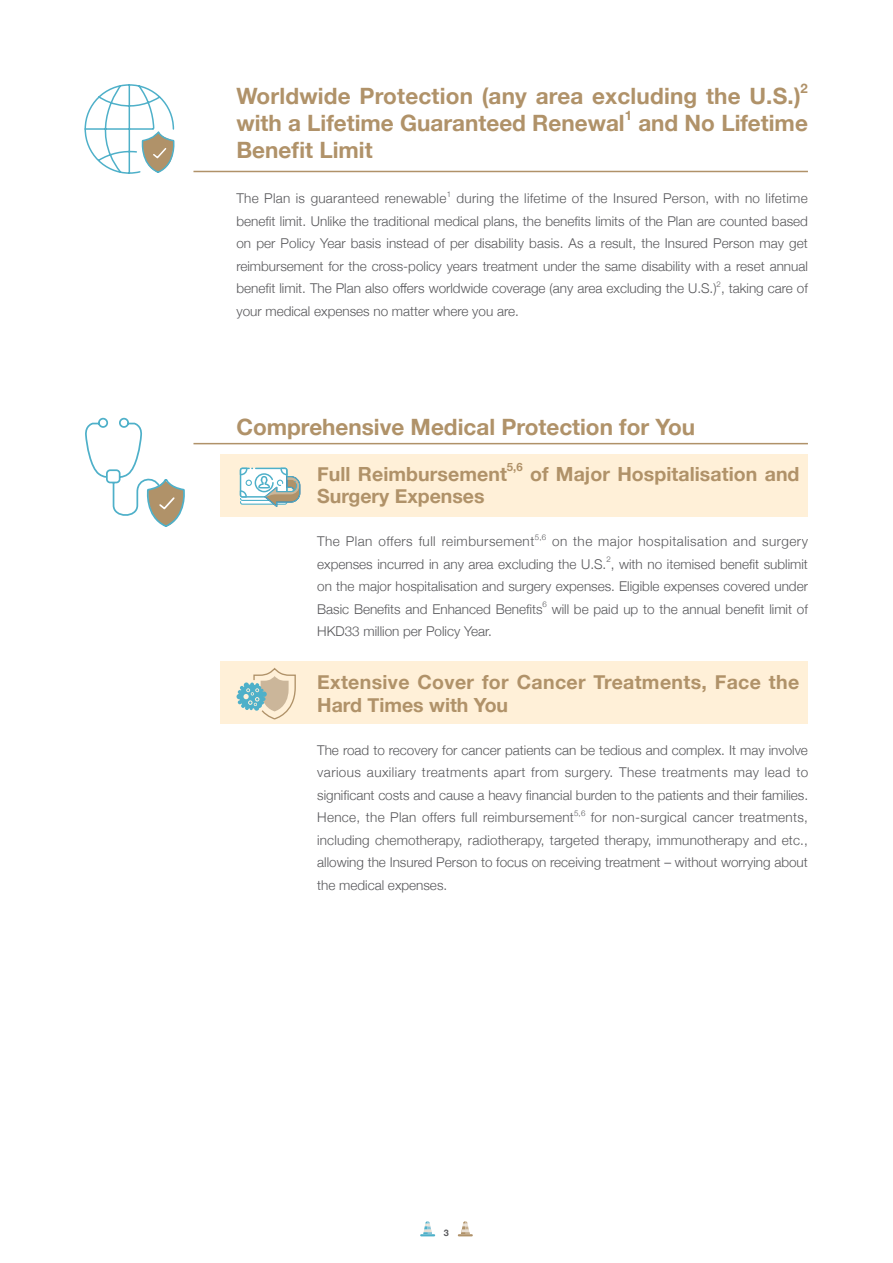
<style>
.page{position:relative;width:893px;height:1263px;background:#fff}
.page>*{position:absolute;margin:0;border:0;box-sizing:border-box;transform-origin:0 0}
.t1{font:700 22.5px "Helvetica Neue";color:#b09269}
.t2{font:700 19.5px/22.5px "Helvetica Neue";letter-spacing:.005em;color:#b09269}
.t3{font:300 13.5px/22.5px "Helvetica Neue";color:#58585b;text-align:justify}
.t4{font:300 13.5px "Helvetica Neue";letter-spacing:.035em;color:#58585b}
.t5{font:300 13.5px "Helvetica Neue";letter-spacing:.02em;color:#58585b}
.t6{font:700 13.05px "Helvetica Neue";color:#b09269}
.t7{font:700 11.4px "Helvetica Neue";color:#b09269}
.t8{font:700 9px "Helvetica Neue";color:#58585b}
.t9{font:300 7.8px "Helvetica Neue";color:#58585b}
</style>
<div class="page">
<svg style="left:420px;top:1221px;width:15px;height:15px"></svg>
<svg style="left:458px;top:1221px;width:15px;height:15px"></svg>
<div style="left:220px;top:454px;width:588px;height:63px;background:#fff0d8"></div>
<div style="left:220px;top:661px;width:588px;height:63px;background:#fff0d8"></div>
<hr style="left:193px;top:171px;width:615px;height:1px;background:#b09269">
<hr style="left:193px;top:443px;width:615px;height:1px;background:#b09269">
<svg style="left:240px;top:468px;width:60px;height:39px;background:#c4d6d4"></svg>
<svg style="left:237px;top:669px;width:59px;height:51px"></svg>
<svg style="left:84px;top:84px;width:91px;height:90px"></svg>
<svg style="left:85px;top:417px;width:100px;height:110px"></svg>
<h1 class="t1" style="left:236px;top:79px;width:566px">Worldwide Protection (any area excluding the U.S.)</h1>
<p class="t6" style="left:801px;top:79px;width:9px">2</p>
<h1 class="t1" style="left:236px;top:106px;width:390px">with a Lifetime Guaranteed Renewal</h1>
<p class="t6" style="left:625px;top:106px;width:9px">1</p>
<h1 class="t1" style="left:638px;top:106px;width:171px">and No Lifetime</h1>
<h1 class="t1" style="left:236px;top:133px;width:138px">Benefit Limit</h1>
<p class="t5" style="left:236px;top:187px;width:211px">The Plan is guaranteed renewable</p>
<p class="t9" style="left:447px;top:188px;width:6px">1</p>
<p class="t3" style="left:236px;top:186px;width:573px;text-indent:220px">during the lifetime of the Insured Person, with no lifetime benefit limit. Unlike the traditional medical plans, the benefits limits of the Plan are counted based on per Policy Year basis instead of per disability basis. As a result, the Insured Person may get reimbursement for the cross-policy years treatment under the same disability with a reset annual benefit limit. The Plan also offers worldwide coverage (any area excluding the U.S.) , taking care of</p>
<p class="t9" style="left:717px;top:278px;width:6px">2</p>
<p class="t3" style="left:236px;top:299px;width:284px">your medical expenses no matter where you are.</p>
<h1 class="t1" style="left:236px;top:409px;width:460px">Comprehensive Medical Protection for You</h1>
<h2 class="t2" style="left:317px;top:463px;width:191px">Full Reimbursement</h2>
<p class="t7" style="left:507px;top:458px;width:17px">5,6</p>
<h2 class="t2" style="left:530px;top:463px;width:271px">of Major Hospitalisation and</h2>
<h2 class="t2" style="left:317px;top:486px;width:169px">Surgery Expenses</h2>
<p class="t4" style="left:317px;top:530px;width:219px">The Plan offers full reimbursement</p>
<p class="t9" style="left:535px;top:531px;width:13px">5,6</p>
<p class="t3" style="left:317px;top:529px;width:492px;text-align:right">on the major hospitalisation and surgery<br>expenses incurred in any area excluding the U.S. , with no itemised benefit sublimit</p>
<p class="t9" style="left:606px;top:553px;width:6px">2</p>
<p class="t3" style="left:317px;top:574px;width:492px">on the major hospitalisation and surgery expenses. Eligible expenses covered under<br>Basic Benefits and Enhanced Benefits</p>
<p class="t9" style="left:542px;top:598px;width:6px">6</p>
<p class="t3" style="left:552px;top:597px;width:258px">will be paid up to the annual benefit limit of</p>
<p class="t3" style="left:317px;top:619px;width:176px">HKD33 million per Policy Year.</p>
<h2 class="t2" style="left:317px;top:672px;width:484px">Extensive Cover for Cancer Treatments, Face the<br>Hard Times with You</h2>
<p class="t3" style="left:317px;top:738px;width:493px">The road to recovery for cancer patients can be tedious and complex. It may involve various auxiliary treatments apart from surgery. These treatments may lead to significant costs and cause a heavy financial burden to the patients and their families.<br>Hence, the Plan offers full reimbursement</p>
<p class="t9" style="left:574px;top:807px;width:13px">5,6</p>
<p class="t3" style="left:317px;top:805px;width:492px;text-indent:274px">for non-surgical cancer treatments, including chemotherapy, radiotherapy, targeted therapy, immunotherapy and etc., allowing the Insured Person to focus on receiving treatment – without worrying about the medical expenses.</p>
<p class="t8" style="left:444px;top:1225px;width:7px">3</p>
</div>
